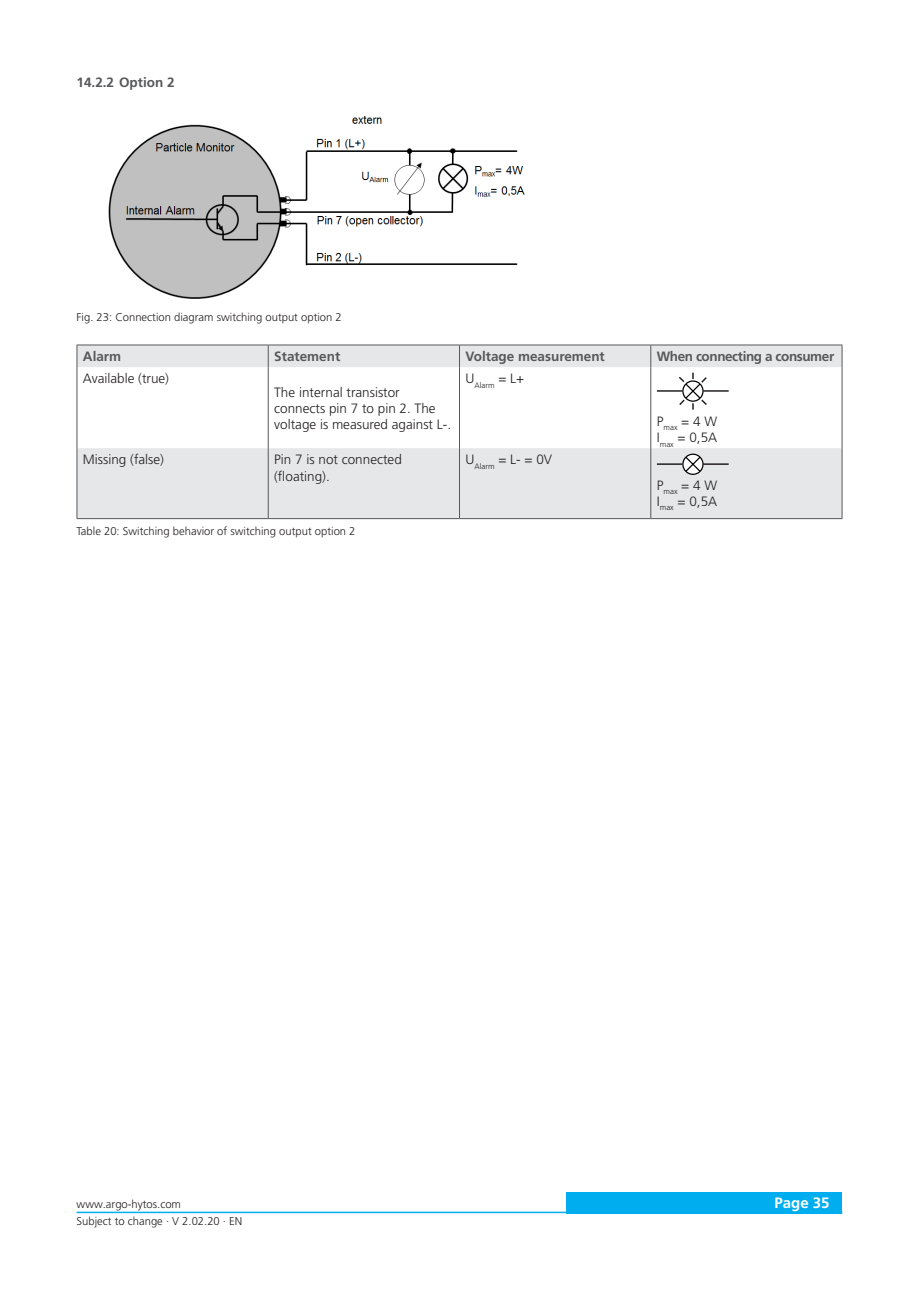
<style>
.page{position:relative;width:919px;height:1289px;background:#fff}
.page>*{position:absolute;margin:0;border:0;box-sizing:border-box;transform-origin:0 0}
.t1{font:700 15px "Frutiger LT Pro";color:#fff}
._06_Copytext{font:300 13.5px/16.2px "Frutiger LT Pro";color:#231f20}
._05_Subline_Copytext{font:700 13.5px "Frutiger LT Pro";color:#57585a}
._05_Subline_Copytext-2{font:700 13.5px "Frutiger LT Pro";letter-spacing:-.03em;color:#57585a}
.Überschrift_3{font:700 13.5px "Frutiger LT Pro";color:#57585a}
._08_Legend{font:300 11.25px "Frutiger LT Pro";color:#231f20}
._06_Copytext-2{font:300 7.8px "Frutiger LT Pro";color:#231f20}
</style>
<div class="page">
<div style="left:566px;top:1191px;width:276px;height:22px;background:#00aeef"></div>
<hr style="left:77px;top:1211px;width:765px;height:2px;background:#00aeef">
<img style="left:108px;top:117px;width:417px;height:182px">
<svg style="left:78px;top:345px;width:763px;height:173px;fill:#e6e7e9"></svg>
<hr style="left:77px;top:344px;width:191px;height:1px;background:#57585a">
<svg style="left:77px;top:345px;width:1px;height:22px"></svg>
<hr style="left:77px;top:367px;width:1px;height:81px;background:#57585a">
<hr style="left:77px;top:448px;width:1px;height:70px;background:#57585a">
<hr style="left:77px;top:518px;width:191px;height:1px;background:#57585a">
<hr style="left:268px;top:344px;width:191px;height:1px;background:#57585a">
<svg style="left:268px;top:345px;width:1px;height:22px"></svg>
<hr style="left:268px;top:367px;width:1px;height:81px;background:#57585a">
<hr style="left:268px;top:448px;width:1px;height:70px;background:#57585a">
<hr style="left:268px;top:518px;width:191px;height:1px;background:#57585a">
<hr style="left:459px;top:344px;width:191px;height:1px;background:#57585a">
<svg style="left:459px;top:345px;width:1px;height:22px"></svg>
<hr style="left:459px;top:367px;width:1px;height:81px;background:#57585a">
<hr style="left:459px;top:448px;width:1px;height:70px;background:#57585a">
<hr style="left:459px;top:518px;width:191px;height:1px;background:#57585a">
<hr style="left:650px;top:344px;width:192px;height:1px;background:#57585a">
<svg style="left:650px;top:345px;width:1px;height:22px"></svg>
<svg style="left:841px;top:345px;width:1px;height:22px"></svg>
<hr style="left:650px;top:367px;width:1px;height:81px;background:#57585a">
<hr style="left:841px;top:367px;width:1px;height:81px;background:#57585a">
<hr style="left:650px;top:448px;width:1px;height:70px;background:#57585a">
<hr style="left:841px;top:448px;width:1px;height:70px;background:#57585a">
<hr style="left:650px;top:518px;width:192px;height:1px;background:#57585a">
<svg style="left:684px;top:455px;width:17px;height:18px"></svg>
<div style="left:682px;top:453px;width:21px;height:22px;border:1px solid #000;border-radius:50%"></div>
<hr style="left:657px;top:463px;width:25px;height:2px;background:#231f20">
<hr style="left:703px;top:463px;width:25px;height:2px;background:#231f20">
<p class="Überschrift_3" style="left:77px;top:74px;width:100px">14.2.2 Option 2</p>
<p class="_08_Legend" style="left:77px;top:311px;width:267px">Fig. 23: Connection diagram switching output option 2</p>
<p class="_05_Subline_Copytext" style="left:83px;top:348px;width:40px">Alarm</p>
<p class="_05_Subline_Copytext" style="left:274px;top:348px;width:68px">Statement</p>
<p class="_05_Subline_Copytext" style="left:465px;top:348px;width:141px">Voltage measurement</p>
<p class="_05_Subline_Copytext-2" style="left:656px;top:348px;width:179px">When connecting a consumer</p>
<p class="_06_Copytext" style="left:83px;top:370px;width:88px">Available (true)</p>
<p class="_06_Copytext" style="left:274px;top:384px;width:178px">The internal transistor connects pin 7 to pin 2. The voltage is measured against L-.</p>
<p class="_06_Copytext-2" style="left:465px;top:380px;width:60px"><sup>U</sup>Alarm <sup>=</sup> <sup>L+</sup></p>
<p class="_06_Copytext" style="left:656px;top:413px;width:62px">P<sub>max</sub> = 4 W</p>
<p class="_06_Copytext" style="left:656px;top:429px;width:62px">I<sub>max</sub> = 0,5A</p>
<p class="_06_Copytext" style="left:83px;top:451px;width:83px">Missing (false)</p>
<p class="_06_Copytext" style="left:274px;top:451px;width:129px">Pin 7 is not connected (floating).</p>
<p class="_06_Copytext" style="left:465px;top:451px;width:88px">U<sub>Alarm</sub> = L- = 0V</p>
<p class="_08_Legend" style="left:77px;top:524px;width:280px">Table 20: Switching behavior of switching output option 2</p>
<p class="_06_Copytext" style="left:656px;top:477px;width:62px">P<sub>max</sub> = 4 W</p>
<p class="_06_Copytext" style="left:656px;top:493px;width:62px">I<sub>max</sub> = 0,5A</p>
<p class="_08_Legend" style="left:77px;top:1197px;width:106px">www.argo-hytos.com</p>
<p class="t1" style="left:774px;top:1194px;width:57px">Page 35</p>
<p class="_08_Legend" style="left:77px;top:1214px;width:167px">Subject to change · V 2.02.20 · EN</p>
</div>
